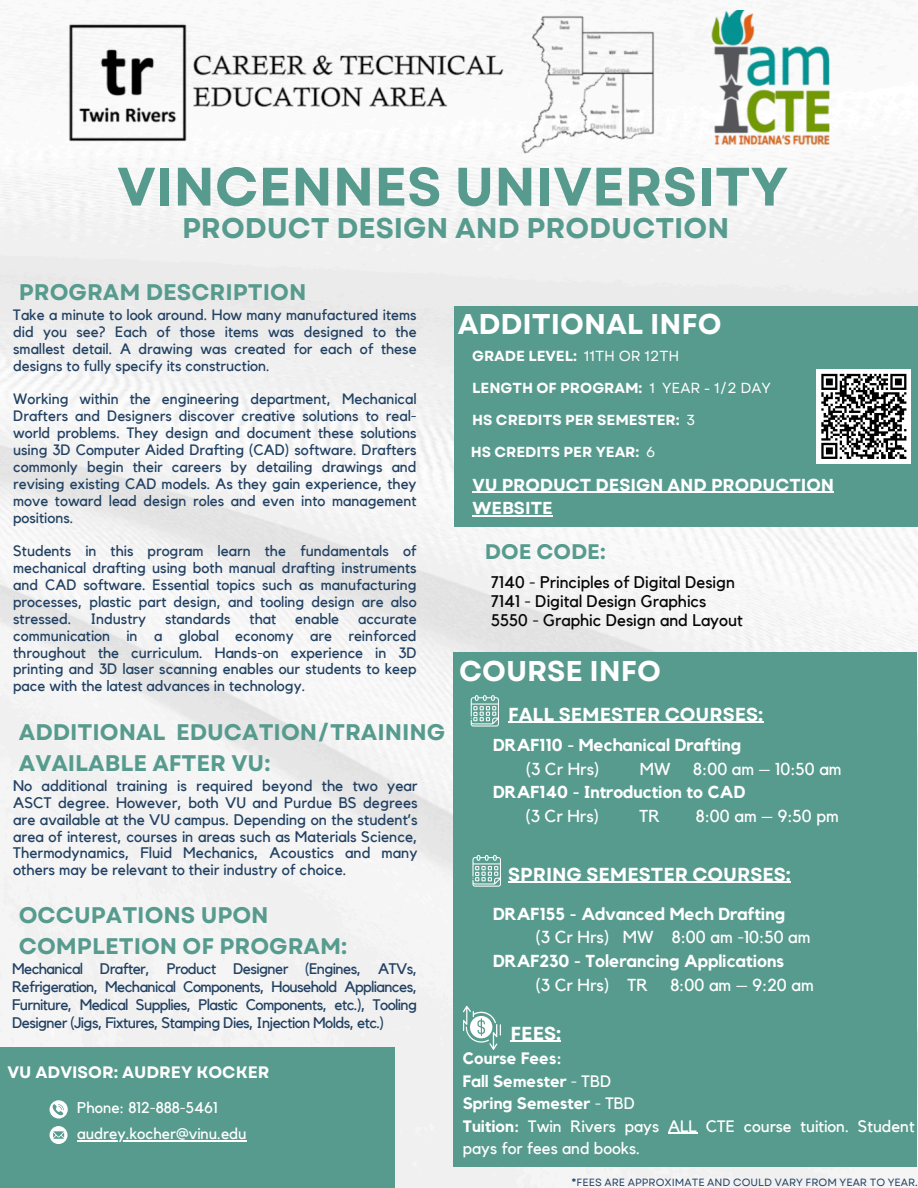
<style>
.page{position:relative;width:918px;height:1188px;background:#fff}
.page>*{position:absolute;margin:0;border:0;box-sizing:border-box;transform-origin:0 0}
.t1{font:700 54px "Garet";color:#579b8e}
.t2{font:700 28.65px "Garet";color:#fff}
.t3{font:700 28.5px "Garet";color:#579b8e}
.t4{font:700 22.65px/31.5px "Garet";color:#579b8e}
.t5{font:700 21.15px "Garet";color:#579b8e}
.t6{font:700 18.75px "Garet";color:#fff}
.t7{font:700 17.25px/23.7px "Kollektif";color:#fff}
.t8{font:17.25px "Kollektif";color:#fff}
.t9{font:700 17.25px/23.7px "Garet";color:#fff}
.t10{font:16.8px/19.2px "Kollektif";color:#060606}
.t11{font:700 16.65px "Garet";color:#fff}
.t12{font:16.5px/22.5px "Kollektif";color:#fff}
.t13{font:15.6px "Kollektif";color:#fff}
.t14{font:15.3px/16.8px "Kollektif";letter-spacing:-.02em;color:#224162;text-align:justify}
.t15{font:15px/16.8px "Kollektif";color:#224162;text-align:justify}
.t16{font:700 14.55px "Garet";color:#fff}
.t17{font:10.5px "Garet";color:#224162}
.s1{font-weight:400}
.s2{font-weight:700}
</style>
<div class="page">
<img style="left:0;top:10px;width:918px;height:1178px">
<div style="left:454px;top:306px;width:464px;height:221px;background:#579b8e"></div>
<div style="left:453px;top:652px;width:464px;height:515px;background:#579b8e"></div>
<div style="left:0;top:1047px;width:395px;height:141px;background:#579b8e"></div>
<svg style="left:463px;top:1006px;width:38px;height:44px"></svg>
<svg style="left:50px;top:1100px;width:18px;height:18px"></svg>
<svg style="left:50px;top:1126px;width:18px;height:18px"></svg>
<svg style="left:471px;top:695px;width:28px;height:32px"></svg>
<svg style="left:472px;top:855px;width:29px;height:31px"></svg>
<img style="left:50px;top:11px;width:833px;height:152px">
<hr style="left:508px;top:722px;width:255px;height:1px;background:#fff">
<hr style="left:511px;top:1041px;width:50px;height:1px;background:#fff">
<svg style="left:668px;top:1133px;width:29px;height:1px"></svg>
<hr style="left:77px;top:1140px;width:170px;height:1px;background:#fff">
<hr style="left:508px;top:882px;width:283px;height:1px;background:#fff">
<hr style="left:472px;top:492px;width:362px;height:1px;background:#fff">
<hr style="left:472px;top:516px;width:81px;height:1px;background:#fff">
<div style="left:817px;top:369px;width:94px;height:95px;background:#fff"></div>
<svg style="left:821px;top:373px;width:86px;height:86px"></svg>
<p class="t1" style="left:117px;top:148px;width:672px">VINCENNES UNIVERSITY</p>
<p class="t3" style="left:182px;top:208px;width:549px">PRODUCT DESIGN AND PRODUCTION</p>
<p class="t4" style="left:19px;top:276px;width:289px">PROGRAM DESCRIPTION</p>
<h1 class="t15" style="left:13px;top:307px;width:405px">Take a minute to look around. How many manufactured items did you see? Each of those items was designed to the smallest detail. A drawing was created for each of these designs to fully specify its construction.</h1>
<h2 class="t15" style="left:13px;top:391px;width:405px">Working within the engineering department, Mechanical Drafters and Designers discover creative solutions to real&shy;world problems. They design and document these solutions using 3D Computer Aided Drafting (CAD) software. Drafters commonly begin their careers by detailing drawings and revising existing CAD models. As they gain experience, they move toward lead design roles and even into management positions.</h2>
<p class="t15" style="left:13px;top:543px;width:405px">Students in this program learn the fundamentals of mechanical drafting using both manual drafting instruments and CAD software. Essential topics such as manufacturing processes, plastic part design, and tooling design are also stressed.</p>
<p class="t15" style="left:90px;top:611px;width:57px">Industry</p>
<p class="t15" style="left:165px;top:611px;width:67px">standards</p>
<p class="t15" style="left:250px;top:611px;width:28px">that</p>
<p class="t15" style="left:295px;top:611px;width:46px">enable</p>
<p class="t15" style="left:13px;top:611px;width:405px;text-indent:345px">accurate communication in a global economy are reinforced throughout the curriculum. Hands-on experience in 3D printing and 3D laser scanning enables our students to keep pace with the latest advances in technology.</p>
<p class="t4" style="left:19px;top:716px;width:428px">ADDITIONAL EDUCATION/TRAINING<br>AVAILABLE AFTER VU:</p>
<h3 class="t14" style="left:13px;top:778px;width:406px">No additional training is required beyond the two year ASCT degree. However, both VU and Purdue BS degrees are available at the VU campus. Depending on the student’s area of interest, courses in areas such as Materials Science, Thermodynamics, Fluid Mechanics, Acoustics and many others may be relevant to their industry of choice.</h3>
<h6 class="t4" style="left:19px;top:899px;width:330px">OCCUPATIONS UPON<br>COMPLETION OF PROGRAM:</h6>
<h1 class="t14" style="left:12px;top:961px;width:407px;line-height:18px">Mechanical Drafter, Product Designer (Engines, ATVs, Refrigeration, Mechanical Components, Household Appliances, Furniture, Medical Supplies, Plastic Components, etc.), Tooling Designer (Jigs, Fixtures, Stamping Dies, Injection Molds, etc.)</h1>
<p class="t11" style="left:7px;top:1060px;width:264px">VU ADVISOR: AUDREY KOCKER</p>
<h6 class="t13" style="left:77px;top:1101px;width:142px">Phone: 812-888-5461</h6>
<h6 class="t13" style="left:77px;top:1127px;width:171px">audrey.kocher@vinu.edu</h6>
<p class="t2" style="left:458px;top:303px;width:265px">ADDITIONAL INFO</p>
<p class="t16" style="left:472px;top:345px;width:209px">GRADE LEVEL: <span class="s1">11TH OR 12TH</span></p>
<p class="t16" style="left:472px;top:377px;width:300px">LENGTH OF PROGRAM: <span class="s1">1 YEAR - 1/2 DAY</span></p>
<p class="t16" style="left:472px;top:409px;width:225px">HS CREDITS PER SEMESTER: <span class="s1">3</span></p>
<p class="t16" style="left:471px;top:441px;width:186px">HS CREDITS PER YEAR: <span class="s1">6</span></p>
<h2 class="t9" style="left:472px;top:473px;width:363px">VU PRODUCT DESIGN AND PRODUCTION<br>WEBSITE</h2>
<p class="t5" style="left:485px;top:537px;width:122px">DOE CODE:</p>
<h3 class="t10" style="left:491px;top:573px;width:253px">7140 - Principles of Digital Design<br>7141 - Digital Design Graphics<br>5550 - Graphic Design and Layout</h3>
<h2 class="t2" style="left:459px;top:650px;width:203px">COURSE INFO</h2>
<h6 class="t6" style="left:508px;top:700px;width:257px">FALL SEMESTER COURSES:</h6>
<h2 class="t7" style="left:526px;top:734px;width:216px;text-indent:-33px">DRAF110 - Mechanical Drafting <span class="s1">(3 Cr Hrs)</span></h2>
<h2 class="t8" style="left:640px;top:761px;width:32px">MW</h2>
<h2 class="t8" style="left:693px;top:761px;width:150px">8:00 am – 10:50 am</h2>
<h2 class="t7" style="left:493px;top:781px;width:254px">DRAF140 - Introduction to CAD</h2>
<h2 class="t8" style="left:526px;top:808px;width:75px">(3 Cr Hrs)</h2>
<h2 class="t8" style="left:640px;top:808px;width:22px">TR</h2>
<h2 class="t8" style="left:696px;top:808px;width:145px">8:00 am – 9:50 pm</h2>
<h3 class="t6" style="left:508px;top:861px;width:284px">SPRING SEMESTER COURSES:</h3>
<h6 class="t7" style="left:493px;top:903px;width:293px">DRAF155 - Advanced Mech Drafting</h6>
<h6 class="t8" style="left:536px;top:929px;width:276px">(3 Cr Hrs) MW 8:00 am -10:50 am</h6>
<h6 class="t7" style="left:493px;top:950px;width:292px">DRAF230 - Tolerancing Applications</h6>
<h6 class="t8" style="left:536px;top:977px;width:113px">(3 Cr Hrs) TR</h6>
<h6 class="t8" style="left:670px;top:977px;width:145px">8:00 am – 9:20 am</h6>
<h5 class="t6" style="left:511px;top:1020px;width:52px">FEES:</h5>
<p class="t12" style="left:463px;top:1048px;width:453px"><span class="s2">Course Fees:<br>Fall Semester</span> - TBD<br><span class="s2">Spring Semester</span> - TBD<br><span class="s2">Tuition:</span> Twin Rivers pays ALL CTE course tuition. Student</p>
<p class="t12" style="left:463px;top:1138px;width:179px">pays for fees and books.</p>
<h1 class="t17" style="left:572px;top:1174px;width:348px">*FEES ARE APPROXIMATE AND COULD VARY FROM YEAR TO YEAR.</h1>
</div>
